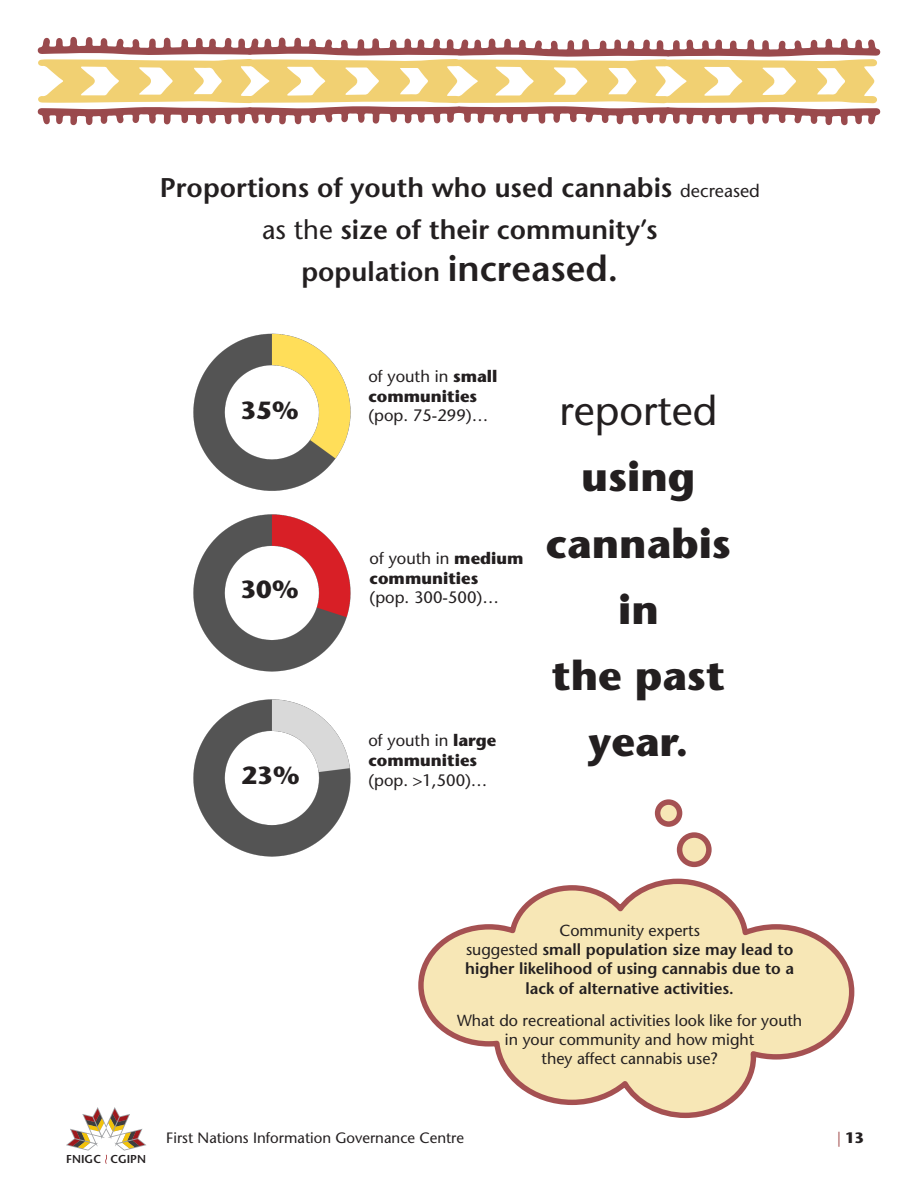
<style>
.page{position:relative;width:918px;height:1188px;background:#fff}
.page>*{position:absolute;margin:0;border:0;box-sizing:border-box;transform-origin:0 0}
.t1{font:700 41.4px/66.2px "Stone Sans Std";color:#231f20;text-align:center}
.t2{font:500 41.4px "Stone Sans Std";color:#231f20}
.t3{font:600 27px "Stone Sans Std";color:#231f20}
.t4{font:700 24.75px "Stone Sans Std";color:#231f20}
.t5{font:500 16.5px "Stone Sans Std";color:#231f20}
.t6{font:700 16.5px "Stone Sans Std";color:#231f20}
.t7{font:600 16.05px/19.2px "Stone Sans Std";color:#231f20;text-align:center}
.t8{font:500 16.05px/19.2px "Stone Sans Std";color:#231f20;text-align:center}
.t9{font:500 15px "Stone Sans Std";color:#231f20}
.t10{font:700 15px "Stone Sans Std";color:#231f20}
.t11{font:600 11.4px "Stone Sans";color:#231f20}
.s1{font-weight:500;font-size:18px}
.s2{font-weight:500}
.s3{font-size:36px}
.s4{font-weight:700}
.s5{font-weight:500;color:#a55152}
</style>
<div class="page">
<svg style="left:66px;top:1107px;width:80px;height:57px"></svg>
<svg style="left:37px;top:37px;width:844px;height:88px"></svg>
<img style="left:193px;top:333px;width:158px;height:524px">
<svg style="left:418px;top:878px;width:437px;height:241px"></svg>
<svg style="left:654px;top:799px;width:58px;height:69px"></svg>
<p class="t3" style="left:160px;top:172px;width:602px">Proportions of youth who used cannabis <span class="s1">decreased</span></p>
<p class="t3" style="left:262px;top:214px;width:397px"><span class="s2">as the</span> size of their community’s</p>
<p class="t3" style="left:301px;top:256px;width:318px">population <span class="s3">increased.</span></p>
<p class="t4" style="left:240px;top:395px;width:60px">35%</p>
<p class="t4" style="left:240px;top:574px;width:60px">30%</p>
<p class="t4" style="left:242px;top:761px;width:60px">23%</p>
<p class="t5" style="left:368px;top:366px;width:131px">of youth in <span class="s4">small</span></p>
<p class="t6" style="left:368px;top:386px;width:110px">communities</p>
<p class="t5" style="left:368px;top:406px;width:121px">(pop. 75-299)…</p>
<p class="t5" style="left:370px;top:548px;width:155px">of youth in <span class="s4">medium</span></p>
<p class="t6" style="left:370px;top:568px;width:110px">communities</p>
<p class="t5" style="left:370px;top:588px;width:131px">(pop. 300-500)…</p>
<p class="t5" style="left:368px;top:730px;width:129px">of youth in <span class="s4">large</span></p>
<p class="t6" style="left:368px;top:750px;width:110px">communities</p>
<p class="t5" style="left:368px;top:770px;width:121px">(pop. &gt;1,500)…</p>
<p class="t2" style="left:560px;top:386px;width:159px">reported</p>
<p class="t1" style="left:582px;top:444px;width:115px">using</p>
<p class="t1" style="left:546px;top:510px;width:187px">cannabis in</p>
<p class="t1" style="left:552px;top:642px;width:175px">the past</p>
<p class="t1" style="left:588px;top:709px;width:102px">year.</p>
<p class="t7" style="left:465px;top:921px;width:330px"><span class="s2">Community experts<br>suggested</span> small population size may lead to higher likelihood of using cannabis due to a lack of alternative activities.</p>
<p class="t8" style="left:457px;top:1011px;width:347px">What do recreational activities look like for youth in your community and how might<br>they affect cannabis use?</p>
<p class="t11" style="left:66px;top:1152px;width:81px">FNIGC CGIPN</p>
<p class="t9" style="left:166px;top:1129px;width:299px">First Nations Information Governance Centre</p>
<p class="t10" style="left:837px;top:1129px;width:29px"><span class="s5">|</span> 13</p>
</div>
